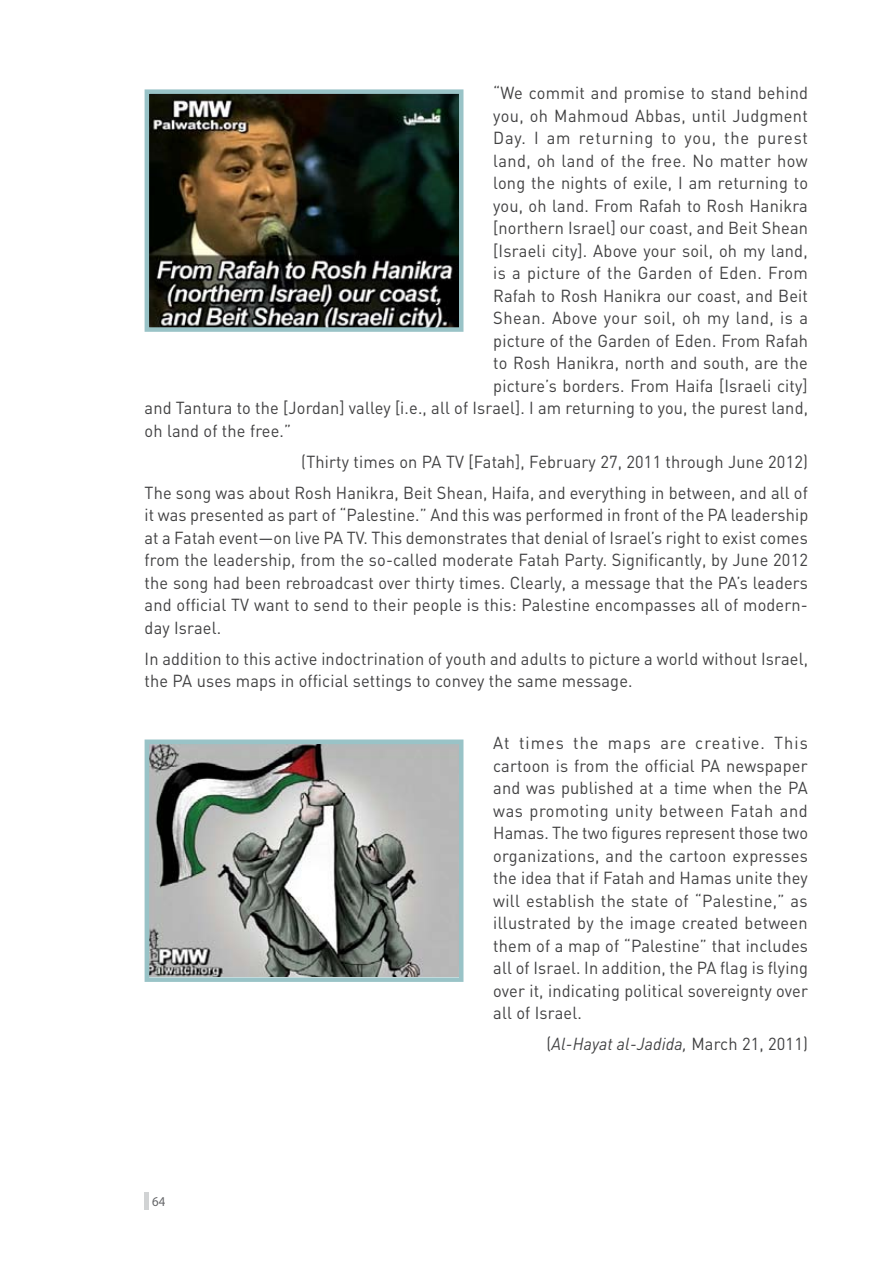
<style>
.page{position:relative;width:893px;height:1263px;background:#fff}
.page>*{position:absolute;margin:0;border:0;box-sizing:border-box;transform-origin:0 0}
.t1{font:17.25px/22.5px "DIN";letter-spacing:.01em;color:#414142;text-align:justify;scale:.95 1}
.t2{font:17.25px "DIN";letter-spacing:.03em;color:#414142;scale:.95 1}
.t3{font:italic 17.25px "DIN";letter-spacing:.01em;color:#414142;scale:.95 1}
.t4{font:17.25px "DIN";letter-spacing:.05em;color:#414142;scale:.95 1}
.t5{font:13.5px "Myriad Pro";color:#636467;scale:.95 1}
.s1{font-style:normal}
</style>
<div class="page">
<hr style="left:145px;top:1192px;width:4px;height:17px;background:#d1d3d4">
<img style="left:150px;top:94px;width:308px;height:233px">
<div style="left:145px;top:89px;width:318px;height:243px;border:4px solid #99c3c7"></div>
<img style="left:150px;top:744px;width:308px;height:233px">
<div style="left:145px;top:739px;width:318px;height:243px;border:4px solid #99c3c7"></div>
<p class="t1" style="left:493px;top:81px;width:333px">“We commit and promise to stand behind</p>
<p class="t1" style="left:493px;top:104px;width:333px">you, oh Mahmoud Abbas, until Judgment</p>
<p class="t4" style="left:493px;top:127px;width:333px">Day. I am returning to you, the purest</p>
<p class="t1" style="left:493px;top:149px;width:333px">land, oh land of the free. No matter how</p>
<p class="t1" style="left:493px;top:171px;width:333px">long the nights of exile, I am returning to</p>
<p class="t1" style="left:493px;top:194px;width:333px">you, oh land. From Rafah to Rosh Hanikra</p>
<p class="t1" style="left:493px;top:216px;width:333px">[northern Israel] our coast, and Beit Shean</p>
<p class="t1" style="left:493px;top:239px;width:333px">[Israeli city]. Above your soil, oh my land,</p>
<p class="t1" style="left:493px;top:261px;width:333px">is a picture of the Garden of Eden. From</p>
<p class="t1" style="left:493px;top:284px;width:333px">Rafah to Rosh Hanikra our coast, and Beit</p>
<p class="t2" style="left:493px;top:307px;width:333px">Shean. Above your soil, oh my land, is a</p>
<p class="t1" style="left:493px;top:329px;width:333px">picture of the Garden of Eden. From Rafah</p>
<p class="t1" style="left:493px;top:351px;width:333px">to Rosh Hanikra, north and south, are the</p>
<p class="t1" style="left:493px;top:374px;width:332px">picture’s borders. From Haifa [Israeli city]</p>
<p class="t1" style="left:145px;top:396px;width:700px">and Tantura to the [Jordan] valley [i.e., all of Israel]. I am returning to you, the purest land,</p>
<p class="t1" style="left:145px;top:419px;width:156px">oh land of the free.”</p>
<p class="t1" style="left:145px;top:445px;width:700px;line-height:31px;text-align:right">(Thirty times on PA TV [Fatah], February 27, 2011 through June 2012)<br>The song was about Rosh Hanikra, Beit Shean, Haifa, and everything in between, and all of</p>
<p class="t1" style="left:145px;top:503px;width:700px">it was presented as part of “Palestine.” And this was performed in front of the PA leadership at a Fatah event—on live PA TV. This demonstrates that denial of Israel’s right to exist comes from the leadership, from the so-called moderate Fatah Party. Significantly, by June 2012 the song had been rebroadcast over thirty times. Clearly, a message that the PA’s leaders and official TV want to send to their people is this: Palestine encompasses all of modern&shy;day Israel.</p>
<p class="t1" style="left:145px;top:647px;width:700px">In addition to this active indoctrination of youth and adults to picture a world without Israel, the PA uses maps in official settings to convey the same message.</p>
<p class="t5" style="left:152px;top:1193px;width:15px">64</p>
<p class="t1" style="left:493px;top:731px;width:333px">At times the maps are creative. This cartoon is from the official PA newspaper and was published at a time when the PA was promoting unity between Fatah and Hamas. The two figures represent those two organizations, and the cartoon expresses the idea that if Fatah and Hamas unite they will establish the state of “Palestine,” as illustrated by the image created between them of a map of “Palestine” that includes all of Israel. In addition, the PA flag is flying over it, indicating political sovereignty over all of Israel.</p>
<p class="t3" style="left:546px;top:1033px;width:277px"><span class="s1">(</span>Al-Hayat al-Jadida, <span class="s1">March 21, 2011)</span></p>
</div>
